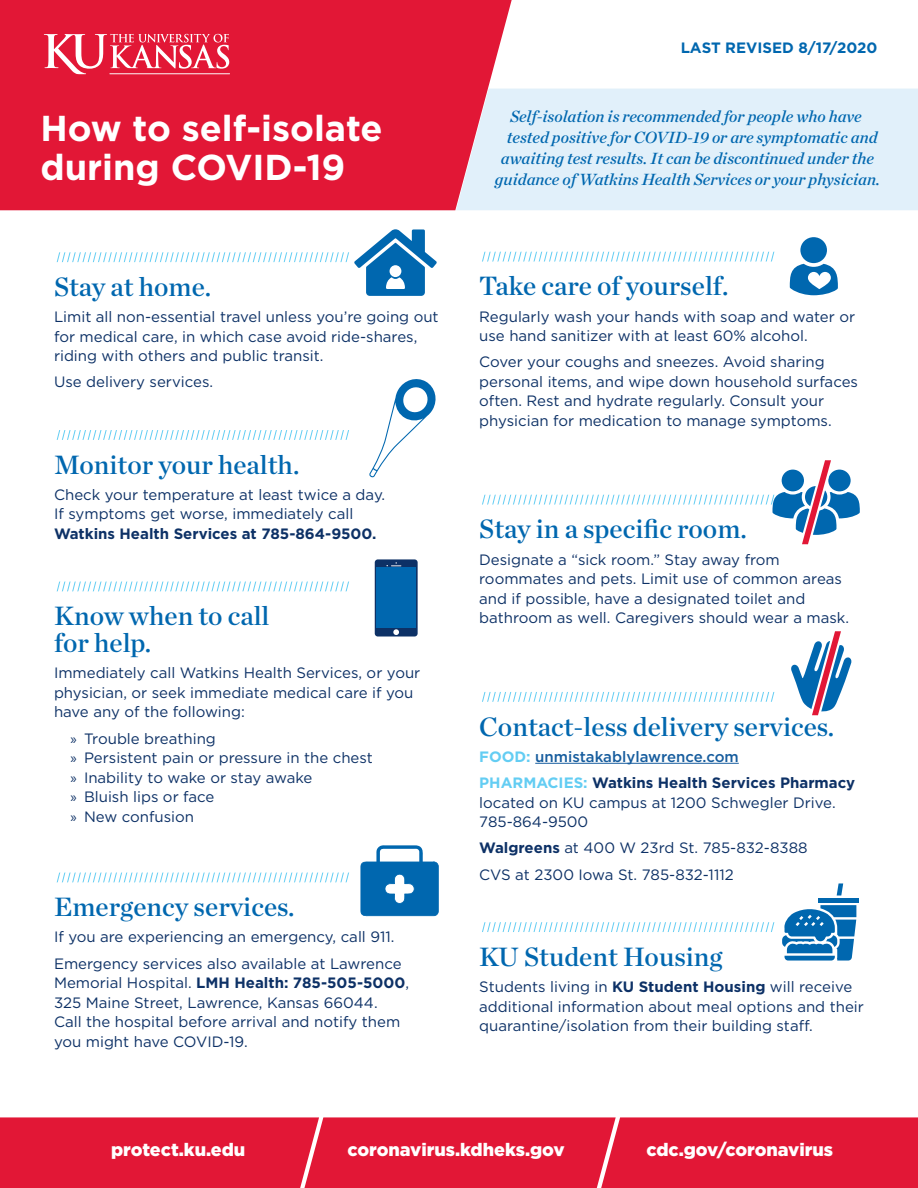
<style>
.page{position:relative;width:918px;height:1188px;background:#fff}
.page>*{position:absolute;margin:0;border:0;box-sizing:border-box;transform-origin:0 0}
.t1{font:700 36px/39px "Gotham";color:#fff}
.t2{font:27px/27px "Chronicle Deck Semi";color:#0067af}
.t3{font:900 18px "Gotham";color:#fff}
.t4{font:italic 16.5px/21px "Chronicle Deck Semi";color:#0067af;text-align:center}
.t5{font:15px/19.5px "Gotham";color:#0d3166}
.t6{font:700 15px/26.2px "Gotham";color:#0d3166}
.t7{font:700 15px "Gotham";color:#0067af}
.s1{font-family:"Myriad Pro"}
.s2{font-weight:700}
.s3{color:#63cdf3}
.s4{font-weight:500;color:#175d9e}
</style>
<div class="page">
<div style="left:0;top:0;width:512px;height:210px;background:#e21736"></div>
<div style="left:456px;top:89px;width:462px;height:121px;background:#e1f0fa"></div>
<svg style="left:56px;top:229px;width:381px;height:67px"></svg>
<svg style="left:56px;top:430px;width:293px;height:10px"></svg>
<svg style="left:56px;top:582px;width:293px;height:9px"></svg>
<svg style="left:56px;top:873px;width:293px;height:9px"></svg>
<svg style="left:360px;top:845px;width:79px;height:72px"></svg>
<hr style="left:535px;top:763px;width:204px;height:1px;background:#175d9e">
<svg style="left:482px;top:252px;width:293px;height:10px"></svg>
<div style="left:800px;top:237px;width:27px;height:26px;background:#0067af;border-radius:50%"></div>
<svg style="left:790px;top:264px;width:48px;height:31px"></svg>
<svg style="left:482px;top:460px;width:378px;height:85px"></svg>
<svg style="left:482px;top:692px;width:293px;height:10px"></svg>
<svg style="left:791px;top:631px;width:61px;height:85px"></svg>
<div style="left:818px;top:898px;width:41px;height:5px;background:#0067af"></div>
<svg style="left:837px;top:883px;width:6px;height:13px"></svg>
<svg style="left:482px;top:905px;width:374px;height:56px"></svg>
<svg style="left:369px;top:379px;width:67px;height:98px"></svg>
<div style="left:0;top:1117px;width:918px;height:71px;background:#e21736"></div>
<div style="left:375px;top:559px;width:43px;height:78px;background:#0d3166;border-radius:3px"></div>
<div style="left:376px;top:568px;width:40px;height:60px;background:#0067af"></div>
<svg style="left:387px;top:562px;width:14px;height:4px"></svg>
<svg style="left:393px;top:629px;width:6px;height:6px"></svg>
<svg style="left:44px;top:34px;width:185px;height:40px"></svg>
<hr style="left:109px;top:73px;width:121px;height:1px;background:#fff">
<h1 class="t1" style="left:40px;top:109px;width:344px">How to self-isolate during COVID-19</h1>
<h2 class="t2" style="left:54px;top:271px;width:159px">Stay at home.</h2>
<p class="t5" style="left:54px;top:307px;width:386px">Limit all non-essential travel unless you’re going out for medical care, in which case avoid ride-shares, riding with others and public transit.</p>
<p class="t5" style="left:54px;top:372px;width:161px">Use delivery services.</p>
<h2 class="t2" style="left:54px;top:449px;width:247px">Monitor your health.</h2>
<p class="t5" style="left:54px;top:485px;width:333px">Check your temperature at least twice a day.<br>If symptoms get worse, immediately call</p>
<p class="t6" style="left:54px;top:520px;width:324px">Watkins Health Services at 785-864-9500.</p>
<h2 class="t2" style="left:54px;top:601px;width:217px">Know when to call for help.</h2>
<p class="t5" style="left:54px;top:663px;width:368px">Immediately call Watkins Health Services, or your physician, or seek immediate medical care if you have any of the following:</p>
<p class="t5" style="left:70px;top:728px;width:304px"><span class="s1">»</span> Trouble breathing<br><span class="s1">»</span> Persistent pain or pressure in the chest <span class="s1">»</span> Inability to wake or stay awake<br><span class="s1">»</span> Bluish lips or face<br><span class="s1">»</span> New confusion</p>
<h2 class="t2" style="left:54px;top:892px;width:242px">Emergency services.</h2>
<p class="t5" style="left:54px;top:924px;width:349px;line-height:26.2px">If you are experiencing an emergency, call 911.<br>Emergency services also available at Lawrence</p>
<p class="t5" style="left:54px;top:973px;width:357px">Memorial Hospital. <span class="s2">LMH Health: 785-505-5000</span>, 325 Maine Street, Lawrence, Kansas 66044.<br>Call the hospital before arrival and notify them you might have COVID-19.</p>
<p class="t7" style="left:681px;top:38px;width:198px">LAST REVISED 8/17/2020</p>
<p class="t4" style="left:495px;top:105px;width:387px">Self-isolation is recommended for people who have tested positive for COVID-19 or are symptomatic and awaiting test results. It can be discontinued under the guidance of Watkins Health Services or your physician.</p>
<h2 class="t2" style="left:479px;top:271px;width:251px">Take care of yourself.</h2>
<p class="t5" style="left:479px;top:306px;width:377px">Regularly wash your hands with soap and water or use hand sanitizer with at least 60% alcohol.</p>
<p class="t5" style="left:479px;top:352px;width:380px">Cover your coughs and sneezes. Avoid sharing personal items, and wipe down household surfaces often. Rest and hydrate regularly. Consult your physician for medication to manage symptoms.</p>
<h2 class="t2" style="left:479px;top:514px;width:269px">Stay in a specific room.</h2>
<p class="t5" style="left:479px;top:549px;width:371px">Designate a “sick room.” Stay away from roommates and pets. Limit use of common areas and if possible, have a designated toilet and bathroom as well. Caregivers should wear a mask.</p>
<h2 class="t2" style="left:479px;top:711px;width:357px">Contact-less delivery services.</h2>
<p class="t6" style="left:479px;top:743px;width:377px"><span class="s3">FOOD:</span> <span class="s4">unmistakablylawrence.com<br></span><span class="s3">PHARMACIES:</span> Watkins Health Services Pharmacy</p>
<p class="t5" style="left:479px;top:792px;width:358px">located on KU campus at 1200 Schwegler Drive.<br>785-864-9500</p>
<p class="t5" style="left:479px;top:835px;width:330px;line-height:26.2px"><span class="s2">Walgreens</span> at 400 W 23rd St. 785-832-8388<br>CVS at 2300 Iowa St. 785-832-1112</p>
<h2 class="t2" style="left:479px;top:941px;width:245px">KU Student Housing</h2>
<p class="t5" style="left:479px;top:977px;width:386px">Students living in <span class="s2">KU Student Housing</span> will receive additional information about meal options and their quarantine/isolation from their building staff.</p>
<p class="t3" style="left:111px;top:1137px;width:136px">protect.ku.edu</p>
<p class="t3" style="left:347px;top:1137px;width:219px">coronavirus.kdheks.gov</p>
<p class="t3" style="left:646px;top:1137px;width:188px">cdc.gov/coronavirus</p>
</div>
